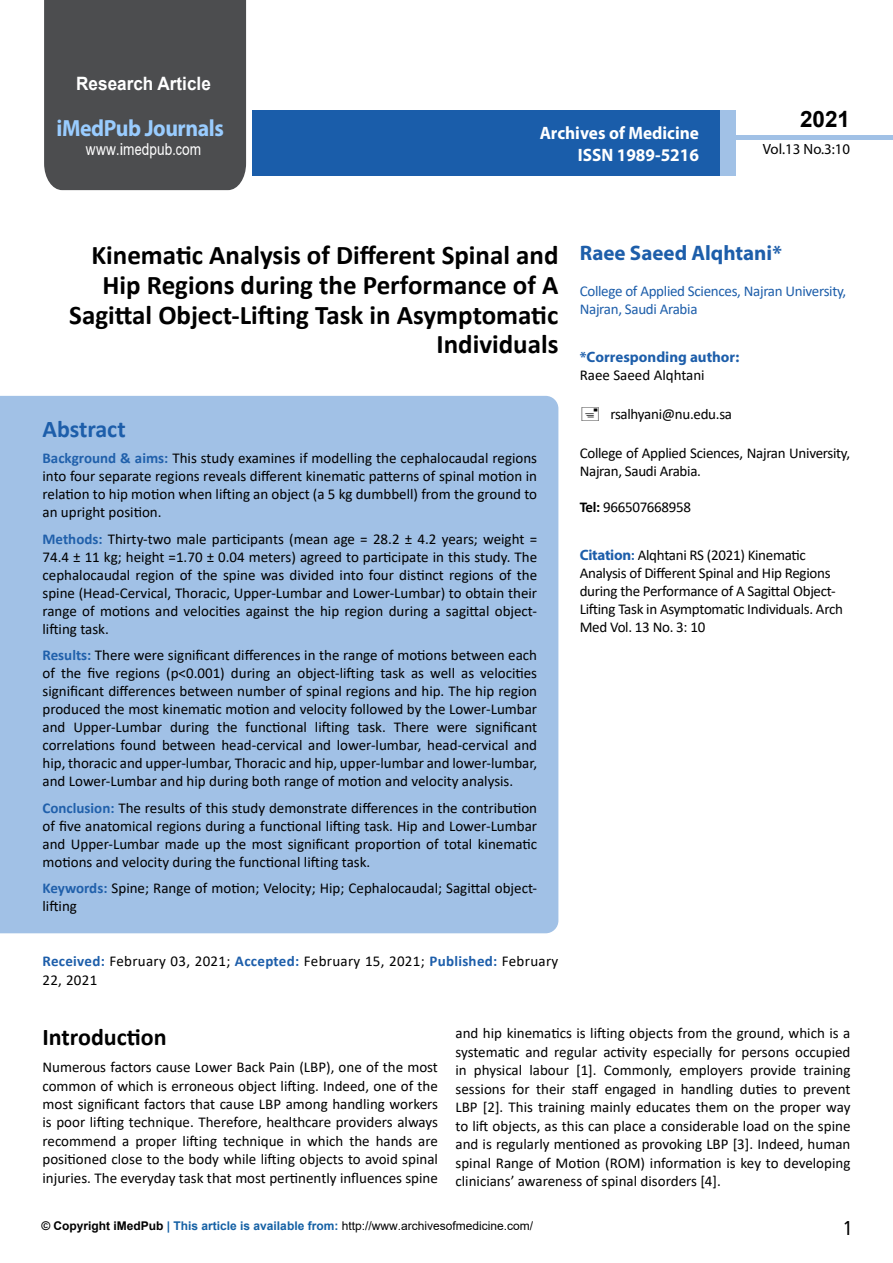
<style>
.page{position:relative;width:893px;height:1263px;background:#fff}
.page>*{position:absolute;margin:0;border:0;box-sizing:border-box;transform-origin:0 0}
.t1{font:700 27px/29.7px "Calibri";color:#000;text-align:right}
.t2{font:25.5px "Tunga";color:#000}
.t3{font:700 24px "Calibri";color:#000}
.t4{font:700 24px "Calibri";color:#1d5eaa}
.t5{font:700 23.4px "Myriad Pro";letter-spacing:-.02em;color:#9cf;scale:.93 1}
.t6{font:700 22.5px "Arial";color:#000}
.t7{font:700 21px "Myriad Pro";color:#1d5eaa}
.t8{font:700 18.45px "Arial";color:#fff;scale:.93 1}
.t9{font:700 18px/21.6px "Myriad Pro";color:#fff;text-align:right;scale:.96 1}
.t10{font:16.5px "Arial";letter-spacing:.01em;color:#fff;scale:.83 1}
.t11{font:15px/18px "Calibri";color:#000;text-align:justify}
.t12{font:15px/18px "Calibri";letter-spacing:-.02em;color:#000}
.t13{font:15px/18.8px "Calibri";letter-spacing:.02em;color:#000}
.t14{font:15px/18px "Calibri";letter-spacing:-.02em;color:#1d5eaa}
.t15{font:700 15px "Myriad Pro";color:#1d5eaa}
.t16{font:14.85px "Myriad Pro";color:#000}
.t17{font:12px "Arial";color:#000}
.s1{font-family:"Calibri"}
.s2{font-weight:700;color:#2060ab}
.s3{font-weight:700;color:#1d5eaa}
.s4{font-weight:700}
.s5{font-family:"Myriad Pro";font-weight:700;color:#1d5eaa}
.s6{font-weight:700;color:#1460a4}
</style>
<div class="page">
<div style="left:252px;top:110px;width:469px;height:66px;background:#1a5daa"></div>
<div style="left:720px;top:110px;width:16px;height:66px;background:#a1c1e6"></div>
<div style="left:44px;top:0;width:202px;height:190px;background:#4c4d4f"></div>
<div style="left:736px;top:135px;width:157px;height:5px;background:#a1c1e6"></div>
<div style="left:0;top:396px;width:558px;height:537px;background:#a1c1e6"></div>
<p class="t8" style="left:76px;top:70px;width:146px">Research Article</p>
<h3 class="t5" style="left:57px;top:113px;width:181px">iMedPub Journals</h3>
<p class="t10" style="left:86px;top:138px;width:140px">www<span class="s1">.</span>imedpub<span class="s1">.</span>com</p>
<p class="t9" style="left:540px;top:122px;width:167px">Archives of Medicine<br>ISSN 1989-5216</p>
<h3 class="t6" style="left:800px;top:104px;width:52px">2021</h3>
<p class="t16" style="left:763px;top:140px;width:89px">Vol.13 No.3:10</p>
<h1 class="t1" style="left:69px;top:240px;width:491px">Kinematic Analysis of Different Spinal and Hip Regions during the Performance of A Sagittal Object-Lifting Task in Asymptomatic Individuals</h1>
<h3 class="t4" style="left:43px;top:412px;width:85px">Abstract</h3>
<p class="t11" style="left:43px;top:449px;width:496px"><span class="s2">Background &amp; aims:</span> This study examines if modelling the cephalocaudal regions into four separate regions reveals different kinematic patterns of spinal motion in relation to hip motion when lifting an object (a 5 kg dumbbell) from the ground to an upright position.</p>
<p class="t11" style="left:43px;top:529px;width:496px"><span class="s2">Methods:</span> Thirty-two male participants (mean age = 28.2 ± 4.2 years; weight = 74.4 ± 11 kg; height =1.70 ± 0.04 meters) agreed to participate in this study. The cephalocaudal region of the spine was divided into four distinct regions of the spine (Head-Cervical, Thoracic, Upper-Lumbar and Lower-Lumbar) to obtain their range of motions and velocities against the hip region during a sagittal object&shy;lifting task.</p>
<p class="t11" style="left:43px;top:646px;width:496px"><span class="s2">Results:</span> There were significant differences in the range of motions between each of the five regions (p&lt;0.001) during an object-lifting task as well as velocities significant differences between number of spinal regions and hip. The hip region produced the most kinematic motion and velocity followed by the Lower-Lumbar and Upper-Lumbar during the functional lifting task. There were significant correlations found between head-cervical and lower-lumbar, head-cervical and hip, thoracic and upper-lumbar, Thoracic and hip, upper-lumbar and lower-lumbar, and Lower-Lumbar and hip during both range of motion and velocity analysis.</p>
<p class="t11" style="left:43px;top:798px;width:496px"><span class="s2">Conclusion:</span> The results of this study demonstrate differences in the contribution of five anatomical regions during a functional lifting task. Hip and Lower-Lumbar and Upper-Lumbar made up the most significant proportion of total kinematic motions and velocity during the functional lifting task.</p>
<p class="t11" style="left:43px;top:879px;width:496px"><span class="s2">Keywords:</span> Spine; Range of motion; Velocity; Hip; Cephalocaudal; Sagittal object&shy;lifting</p>
<p class="t13" style="left:43px;top:951px;width:517px"><span class="s3">Received:</span> February 03, 2021; <span class="s3">Accepted:</span> February 15, 2021; <span class="s3">Published:</span> February<br>22, 2021</p>
<h3 class="t7" style="left:580px;top:239px;width:204px">Raee Saeed Alqhtani*</h3>
<p class="t14" style="left:580px;top:282px;width:268px">College of Applied Sciences, Najran University,<br>Najran, Saudi Arabia</p>
<p class="t15" style="left:580px;top:347px;width:161px">*Corresponding author:</p>
<p class="t11" style="left:580px;top:365px;width:127px">Raee Saeed Alqhtani</p>
<p class="t12" style="left:610px;top:405px;width:123px">rsalhyani@nu.edu.sa</p>
<p class="t12" style="left:580px;top:444px;width:272px">College of Applied Sciences, Najran University,<br>Najran, Saudi Arabia.</p>
<p class="t12" style="left:580px;top:498px;width:113px"><span class="s4">Tel:</span> 966507668958</p>
<p class="t12" style="left:580px;top:546px;width:265px"><span class="s5">Citation</span><span class="s3">:</span> Alqhtani RS (2021) Kinematic Analysis of Different Spinal and Hip Regions during the Performance of A Sagittal Object-Lifting Task in Asymptomatic Individuals. Arch Med Vol. 13 No. 3: 10</p>
<h3 class="t3" style="left:43px;top:1020px;width:126px">Introduction</h3>
<p class="t11" style="left:43px;top:1057px;width:397px;line-height:18.5px">Numerous factors cause Lower Back Pain (LBP), one of the most common of which is erroneous object lifting. Indeed, one of the most significant factors that cause LBP among handling workers is poor lifting technique. Therefore, healthcare providers always recommend a proper lifting technique in which the hands are positioned close to the body while lifting objects to avoid spinal injuries. The everyday task that most pertinently influences spine</p>
<p class="t11" style="left:455px;top:1024px;width:396px;line-height:18.5px">and hip kinematics is lifting objects from the ground, which is a systematic and regular activity especially for persons occupied in physical labour [1]. Commonly, employers provide training sessions for their staff engaged in handling duties to prevent LBP [2]. This training mainly educates them on the proper way to lift objects, as this can place a considerable load on the spine and is regularly mentioned as provoking LBP [3]. Indeed, human spinal Range of Motion (ROM) information is key to developing clinicians’ awareness of spinal disorders [4].</p>
<p class="t17" style="left:41px;top:1218px;width:493px"><span class="s4">© Copyright iMedPub</span> <span class="s6">| This article is available from:</span> http://www.archivesofmedicine.com/</p>
<h2 class="t2" style="left:844px;top:1211px;width:9px">1</h2>
</div>
